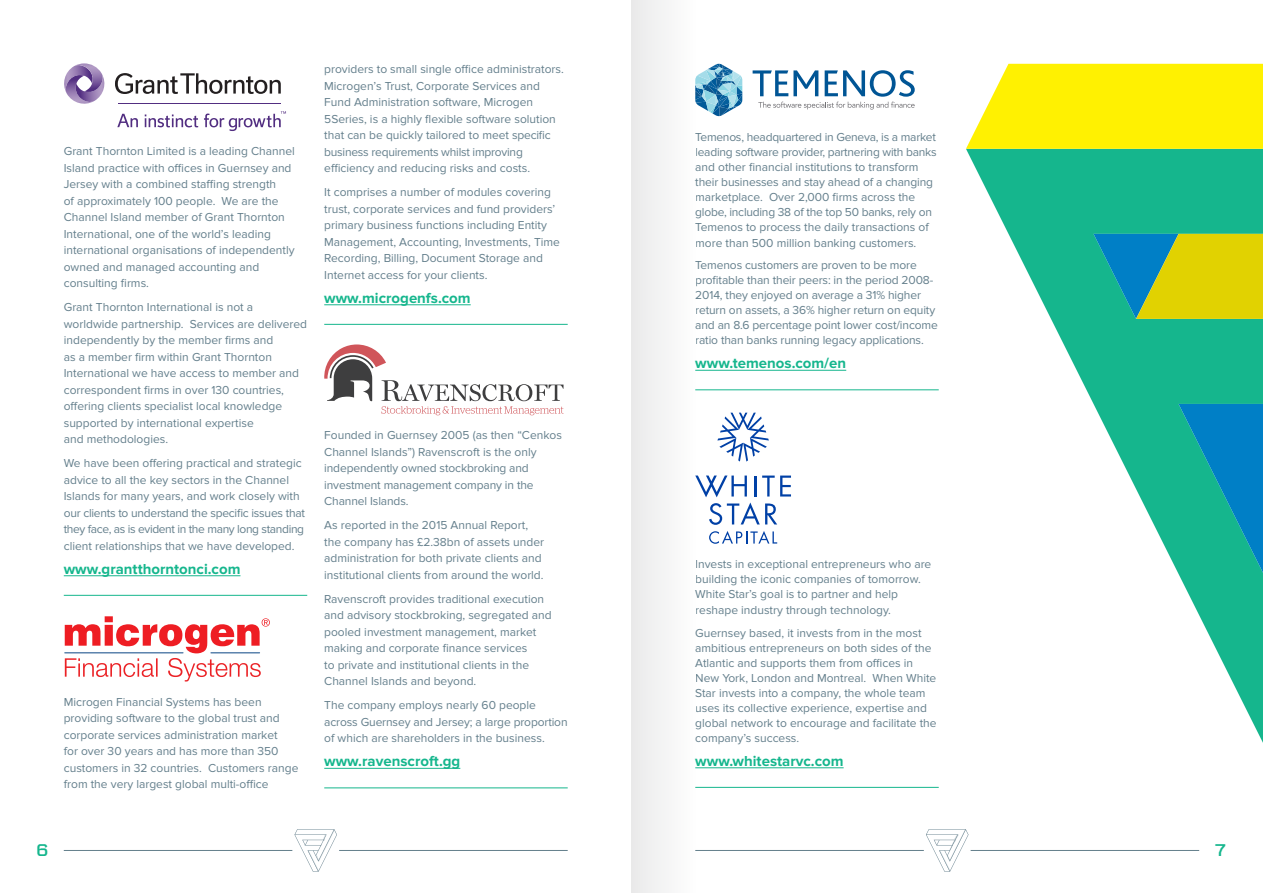
<style>
.page{position:relative;width:1263px;height:893px;background:#fff}
.page>*{position:absolute;margin:0;border:0;box-sizing:border-box;transform-origin:0 0}
.t1{font:18px "Soniano Sans Unicode";color:#15b68d}
.t2{font:700 15px "Proxima Nova";color:#15b68d}
.t3{font:12px/16.5px "Proxima Nova";color:#647f8c}
</style>
<div class="page">
<hr style="left:695px;top:389px;width:244px;height:1px;background:#15b68d">
<hr style="left:695px;top:370px;width:151px;height:1px;background:#15b68d">
<hr style="left:695px;top:787px;width:244px;height:1px;background:#15b68d">
<hr style="left:695px;top:767px;width:149px;height:1px;background:#15b68d">
<svg style="left:695px;top:64px;width:47px;height:52px"></svg>
<svg style="left:753px;top:70px;width:162px;height:40px"></svg>
<svg style="left:709px;top:531px;width:68px;height:13px"></svg>
<svg style="left:695px;top:475px;width:96px;height:50px"></svg>
<svg style="left:717px;top:413px;width:52px;height:49px"></svg>
<svg style="left:926px;top:829px;width:42px;height:43px"></svg>
<hr style="left:695px;top:850px;width:229px;height:1px;background:#647f8c">
<hr style="left:971px;top:850px;width:228px;height:1px;background:#647f8c">
<svg style="left:294px;top:829px;width:43px;height:43px"></svg>
<hr style="left:64px;top:850px;width:228px;height:1px;background:#647f8c">
<hr style="left:339px;top:850px;width:229px;height:1px;background:#647f8c">
<hr style="left:64px;top:595px;width:243px;height:1px;background:#15b68d">
<hr style="left:64px;top:575px;width:176px;height:1px;background:#15b68d">
<svg style="left:115px;top:73px;width:166px;height:21px"></svg>
<svg style="left:64px;top:63px;width:41px;height:41px"></svg>
<svg style="left:117px;top:114px;width:21px;height:13px"></svg>
<svg style="left:145px;top:114px;width:53px;height:13px"></svg>
<svg style="left:204px;top:111px;width:82px;height:20px"></svg>
<hr style="left:118px;top:103px;width:163px;height:1px;background:#522e81">
<svg style="left:65px;top:616px;width:205px;height:65px"></svg>
<hr style="left:324px;top:324px;width:244px;height:1px;background:#15b68d">
<hr style="left:324px;top:305px;width:147px;height:1px;background:#15b68d">
<hr style="left:324px;top:788px;width:244px;height:1px;background:#15b68d">
<hr style="left:324px;top:768px;width:136px;height:1px;background:#15b68d">
<svg style="left:324px;top:344px;width:239px;height:71px"></svg>
<svg style="left:966px;top:149px;width:297px;height:594px"></svg>
<svg style="left:1178px;top:404px;width:85px;height:169px;background:#0b9aa9"></svg>
<svg style="left:966px;top:64px;width:297px;height:85px;background:#fef214"></svg>
<svg style="left:1093px;top:234px;width:170px;height:85px;background:#8eb944"></svg>
<div style="left:631px;top:0;width:64px;height:893px;background:#f4f4f4"></div>
<p class="t3" style="left:64px;top:143px;width:233px">Grant Thornton Limited is a leading Channel Island practice with offices in Guernsey and Jersey with a combined staffing strength<br>of approximately 100 people. We are the Channel Island member of Grant Thornton International, one of the world’s leading international organisations of independently owned and managed accounting and consulting firms.</p>
<p class="t3" style="left:64px;top:299px;width:245px">Grant Thornton International is not a worldwide partnership. Services are delivered independently by the member firms and<br>as a member firm within Grant Thornton International we have access to member and correspondent firms in over 130 countries, offering clients specialist local knowledge supported by international expertise<br>and methodologies.</p>
<p class="t3" style="left:64px;top:455px;width:243px">We have been offering practical and strategic advice to all the key sectors in the Channel Islands for many years, and work closely with our clients to understand the specific issues that they face, as is evident in the many long standing client relationships that we have developed.</p>
<p class="t2" style="left:64px;top:560px;width:178px">www.grantthorntonci.com</p>
<p class="t3" style="left:64px;top:694px;width:236px">Microgen Financial Systems has been providing software to the global trust and corporate services administration market<br>for over 30 years and has more than 350 customers in 32 countries. Customers range from the very largest global multi-office</p>
<p class="t3" style="left:324px;top:61px;width:241px">providers to small single office administrators.<br>Microgen’s Trust, Corporate Services and Fund Administration software, Microgen 5Series, is a highly flexible software solution that can be quickly tailored to meet specific business requirements whilst improving efficiency and reducing risks and costs.</p>
<p class="t3" style="left:324px;top:184px;width:237px">It comprises a number of modules covering trust, corporate services and fund providers’ primary business functions including Entity Management, Accounting, Investments, Time Recording, Billing, Document Storage and Internet access for your clients.</p>
<p class="t2" style="left:324px;top:289px;width:148px">www.microgenfs.com</p>
<p class="t3" style="left:324px;top:427px;width:239px">Founded in Guernsey 2005 (as then “Cenkos Channel Islands”) Ravenscroft is the only independently owned stockbroking and investment management company in the Channel Islands.</p>
<p class="t3" style="left:324px;top:517px;width:221px">As reported in the 2015 Annual Report, the company has £2.38bn of assets under administration for both private clients and institutional clients from around the world.</p>
<p class="t3" style="left:324px;top:591px;width:229px">Ravenscroft provides traditional execution and advisory stockbroking, segregated and pooled investment management, market making and corporate finance services<br>to private and institutional clients in the Channel Islands and beyond.</p>
<p class="t3" style="left:324px;top:697px;width:245px">The company employs nearly 60 people across Guernsey and Jersey; a large proportion of which are shareholders in the business.</p>
<p class="t2" style="left:324px;top:753px;width:138px">www.ravenscroft.gg</p>
<p class="t3" style="left:695px;top:130px;width:243px;line-height:15.1px">Temenos, headquartered in Geneva, is a market leading software provider, partnering with banks and other financial institutions to transform their businesses and stay ahead of a changing marketplace. Over 2,000 firms across the globe, including 38 of the top 50 banks, rely on Temenos to process the daily transactions of more than 500 million banking customers.</p>
<p class="t3" style="left:695px;top:258px;width:244px;line-height:15px">Temenos customers are proven to be more profitable than their peers: in the period 2008- 2014, they enjoyed on average a 31% higher return on assets, a 36% higher return on equity and an 8.6 percentage point lower cost/income ratio than banks running legacy applications.</p>
<p class="t2" style="left:695px;top:355px;width:152px">www.temenos.com/en</p>
<p class="t3" style="left:695px;top:556px;width:238px;line-height:15px">Invests in exceptional entrepreneurs who are building the iconic companies of tomorrow.<br>White Star’s goal is to partner and help</p>
<p class="t3" style="left:695px;top:602px;width:197px">reshape industry through technology.</p>
<p class="t3" style="left:695px;top:625px;width:243px;line-height:15px">Guernsey based, it invests from in the most ambitious entrepreneurs on both sides of the Atlantic and supports them from offices in New York, London and Montreal. When White Star invests into a company, the whole team uses its collective experience, expertise and global network to encourage and facilitate the company’s success.</p>
<p class="t2" style="left:695px;top:752px;width:150px">www.whitestarvc.com</p>
<p class="t1" style="left:37px;top:837px;width:13px">6</p>
<p class="t1" style="left:1215px;top:837px;width:13px">7</p>
</div>
